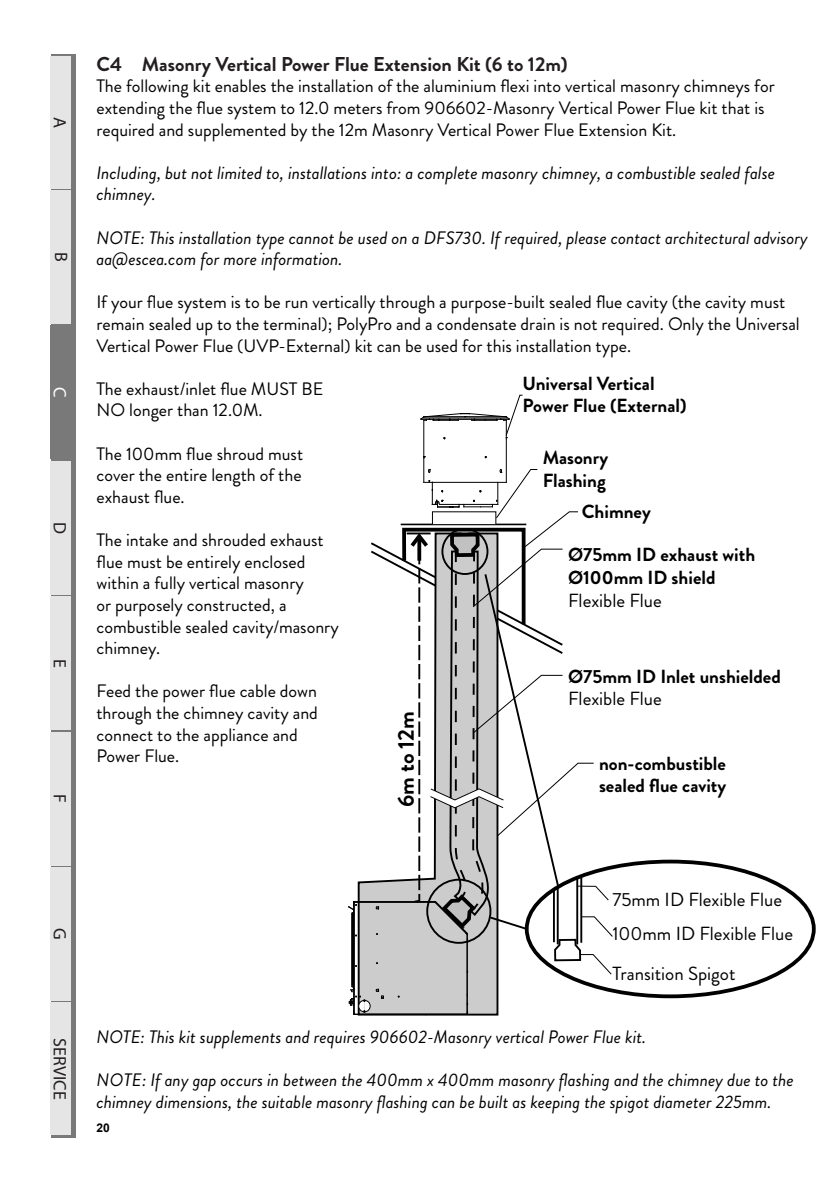
<style>
.page{position:relative;width:840px;height:1191px;background:#fff}
.page>*{position:absolute;margin:0;border:0;box-sizing:border-box;transform-origin:0 0}
.t1{font:700 22.8px "Brandon Grotesque";color:#000}
.t2{font:700 20px "Brandon Grotesque";color:#231f20}
.t3{font:700 19px/22.8px "Brandon Grotesque";color:#000}
.t4{font:19px "Brandon Grotesque";color:#000}
.Paragraph{font:18px/21.6px "Brandon Grotesque";color:#000}
.Paragraph-2{font:italic 18px/21.6px "Brandon Grotesque";color:#000}
.t5{font:18px "Myriad Pro";color:#231f20}
.t6{font:18px "Myriad Pro";color:#fff}
.t7{font:700 12px "Arial";color:#000}
.s1{font-weight:400}
</style>
<div class="page">
<div style="left:51px;top:54px;width:24px;height:1083px;background:#797979"></div>
<div style="left:51px;top:56px;width:20px;height:132px;background:#e5e5e5"></div>
<div style="left:51px;top:190px;width:20px;height:134px;background:#e5e5e5"></div>
<div style="left:51px;top:461px;width:20px;height:133px;background:#e5e5e5"></div>
<div style="left:51px;top:596px;width:20px;height:134px;background:#e5e5e5"></div>
<div style="left:51px;top:732px;width:20px;height:133px;background:#e5e5e5"></div>
<div style="left:51px;top:867px;width:20px;height:133px;background:#e5e5e5"></div>
<div style="left:51px;top:1002px;width:20px;height:133px;background:#e5e5e5"></div>
<svg style="left:357px;top:881px;width:142px;height:135px;background:#bdbdbd"></svg>
<hr style="left:352px;top:913px;width:1px;height:72px;background:#000">
<hr style="left:351px;top:913px;width:1px;height:72px;background:#000">
<hr style="left:353px;top:902px;width:1px;height:112px;background:#000">
<hr style="left:354px;top:1013px;width:112px;height:1px;background:#000">
<hr style="left:354px;top:901px;width:80px;height:1px;background:#000">
<hr style="left:466px;top:934px;width:1px;height:80px;background:#000">
<hr style="left:354px;top:1014px;width:112px;height:1px;background:#000">
<svg style="left:465px;top:992px;width:3px;height:23px"></svg>
<svg style="left:348px;top:901px;width:9px;height:14px"></svg>
<svg style="left:348px;top:983px;width:41px;height:32px"></svg>
<div style="left:524px;top:859px;width:291px;height:139px;border:4px solid #000;border-radius:50%"></div>
<hr style="left:505px;top:439px;width:1px;height:43px;background:#000">
<hr style="left:423px;top:420px;width:1px;height:36px;background:#000">
<svg style="left:420px;top:394px;width:103px;height:45px"></svg>
<svg style="left:368px;top:455px;width:245px;height:520px"></svg>
<p class="t5" style="left:71px;top:116px;width:13px;rotate:90deg">A</p>
<p class="t5" style="left:72px;top:252px;width:11px;rotate:90deg">B</p>
<p class="t6" style="left:71px;top:387px;width:12px;rotate:90deg">C</p>
<p class="t5" style="left:71px;top:522px;width:13px;rotate:90deg">D</p>
<p class="t5" style="left:71px;top:659px;width:10px;rotate:90deg">E</p>
<p class="t5" style="left:71px;top:794px;width:10px;rotate:90deg">F</p>
<p class="t2" style="left:96px;top:50px;width:472px">C4 Masonry Vertical Power Flue Extension Kit (6 to 12m)</p>
<p class="Paragraph" style="left:96px;top:76px;width:679px">The following kit enables the installation of the aluminium flexi into vertical masonry chimneys for extending the flue system to 12.0 meters from 906602-Masonry Vertical Power Flue kit that is required and supplemented by the 12m Masonry Vertical Power Flue Extension Kit.</p>
<p class="Paragraph-2" style="left:96px;top:162px;width:679px">Including, but not limited to, installations into: a complete masonry chimney, a combustible sealed false chimney.</p>
<p class="Paragraph-2" style="left:96px;top:227px;width:712px">NOTE: This installation type cannot be used on a DFS730. If required, please contact architectural advisory aa@escea.com for more information.</p>
<p class="Paragraph" style="left:96px;top:292px;width:704px">If your flue system is to be run vertically through a purpose-built sealed flue cavity (the cavity must remain sealed up to the terminal); PolyPro and a condensate drain is not required. Only the Universal<br>Vertical Power Flue (UVP-External) kit can be used for this installation type.</p>
<p class="Paragraph" style="left:96px;top:378px;width:228px">The exhaust/inlet flue MUST BE<br>NO longer than 12.0M.</p>
<p class="Paragraph" style="left:96px;top:443px;width:208px;text-align:justify">The 100mm flue shroud must cover the entire length of the exhaust flue.</p>
<p class="Paragraph" style="left:96px;top:529px;width:244px">The intake and shrouded exhaust flue must be entirely enclosed within a fully vertical masonry<br>or purposely constructed, a combustible sealed cavity/masonry chimney.</p>
<p class="Paragraph" style="left:96px;top:680px;width:223px">Feed the power flue cable down through the chimney cavity and connect to the appliance and<br>Power Flue.</p>
<p class="t3" style="left:522px;top:372px;width:165px">Universal Vertical<br>Power Flue (External)</p>
<p class="t3" style="left:542px;top:446px;width:67px">Masonry<br>Flashing</p>
<p class="t3" style="left:581px;top:500px;width:71px">Chimney</p>
<p class="t3" style="left:567px;top:544px;width:188px">Ø75mm ID exhaust with<br>Ø100mm ID shield<br><span class="s1">Flexible Flue</span></p>
<p class="t3" style="left:567px;top:665px;width:214px">Ø75mm ID Inlet unshielded<br><span class="s1">Flexible Flue</span></p>
<p class="t1" style="left:390px;top:807px;width:98px;rotate:-90deg">6m to 12m</p>
<p class="t3" style="left:598px;top:752px;width:129px">non-combustible sealed flue cavity</p>
<p class="t5" style="left:71px;top:928px;width:13px;rotate:90deg">G</p>
<p class="t5" style="left:71px;top:1038px;width:63px;rotate:90deg">SERVICE</p>
<p class="t4" style="left:612px;top:886px;width:171px">75mm ID Flexible Flue</p>
<p class="t4" style="left:612px;top:920px;width:182px">100mm ID Flexible Flue</p>
<p class="t4" style="left:612px;top:960px;width:125px">Transition Spigot</p>
<p class="Paragraph-2" style="left:96px;top:1026px;width:551px">NOTE: This kit supplements and requires 906602-Masonry vertical Power Flue kit.</p>
<p class="Paragraph-2" style="left:96px;top:1069px;width:698px">NOTE: If any gap occurs in between the 400mm x 400mm masonry flashing and the chimney due to the chimney dimensions, the suitable masonry flashing can be built as keeping the spigot diameter 225mm.</p>
<p class="t7" style="left:96px;top:1119px;width:15px">20</p>
</div>
